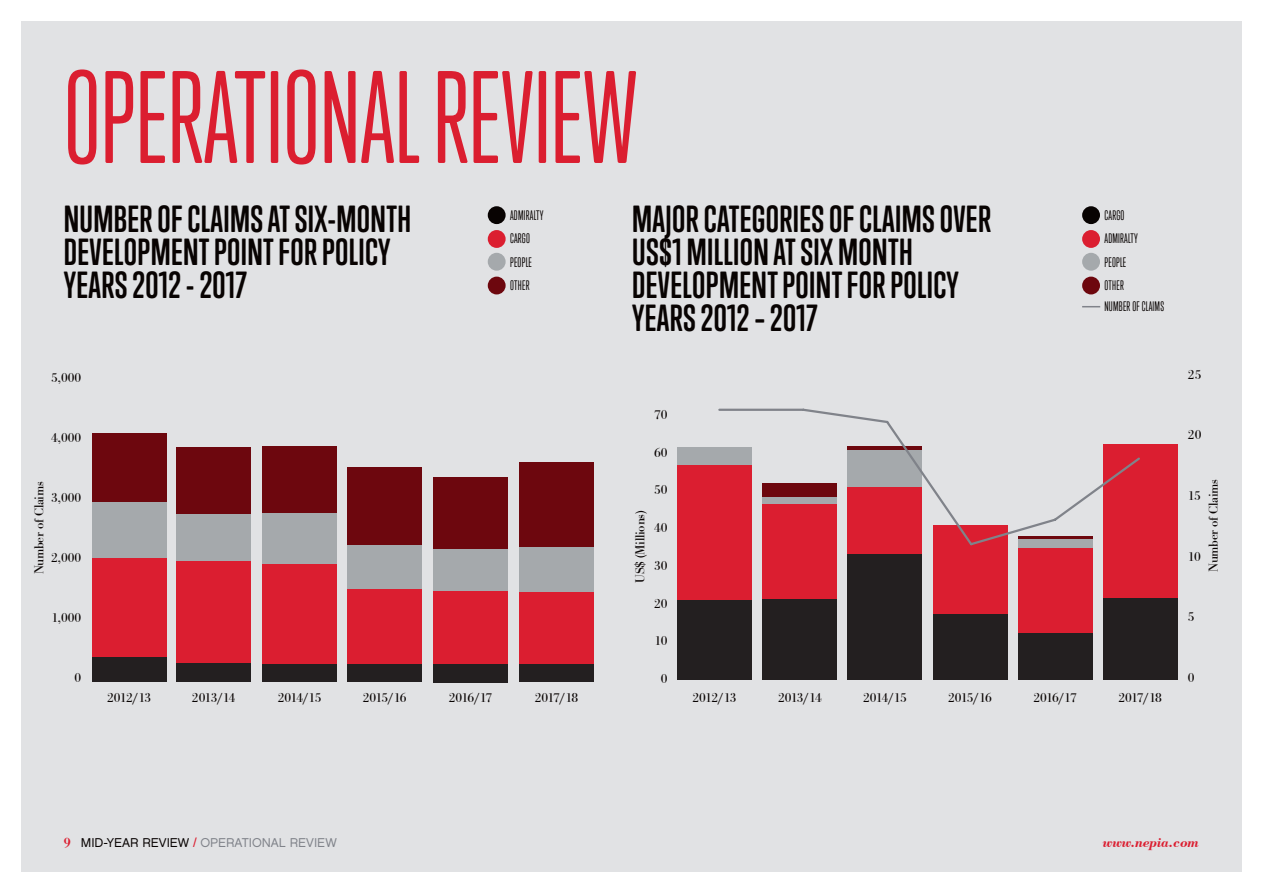
<style>
.page{position:relative;width:1263px;height:893px;background:#fff}
.page>*{position:absolute;margin:0;border:0;box-sizing:border-box;transform-origin:0 0}
.NORTH_-_Title{font:120px "Trump Soft Pro";color:#db1e30}
.NORTH_-_Header{font:700 34.5px/33px "Trump Soft Pro";letter-spacing:.01em;color:#080302}
.NORTH_-_Navigation{font:italic 700 14.25px "Bodoni BT";letter-spacing:-.01em;color:#db1e30}
.NORTH_-_Bar_Chart{font:13.5px "Bodoni Ant T";letter-spacing:-.02em;color:#080302}
.NORTH_-_Navigation-2{font:12.75px "Chalet London Nineteen Sixty";color:#80838a}
.NORTH_-_Bar_Chart-2{font:12.6px "Trump Soft Pro";letter-spacing:.02em;color:#080302}
.s1{font-family:"Bodoni Antiqua TOT Dem Bol";font-size:14.25px;color:#db1e30}
.s2{color:#080302}
.s3{color:#db1e30}
</style>
<div class="page">
<div style="left:21px;top:21px;width:1221px;height:851px;background:#e1e2e4"></div>
<div style="left:488px;top:206px;width:18px;height:18px;background:#080302;border-radius:50%"></div>
<div style="left:488px;top:230px;width:18px;height:18px;background:#db1e30;border-radius:50%"></div>
<div style="left:488px;top:253px;width:18px;height:18px;background:#a5a9ac;border-radius:50%"></div>
<div style="left:488px;top:277px;width:18px;height:17px;background:#6d070e;border-radius:50%"></div>
<div style="left:1082px;top:206px;width:18px;height:18px;background:#080302;border-radius:50%"></div>
<div style="left:1082px;top:230px;width:18px;height:18px;background:#db1e30;border-radius:50%"></div>
<div style="left:1082px;top:253px;width:18px;height:18px;background:#a5a9ac;border-radius:50%"></div>
<div style="left:1082px;top:277px;width:18px;height:17px;background:#6d070e;border-radius:50%"></div>
<svg style="left:1082px;top:306px;width:18px;height:1px"></svg>
<div style="left:92px;top:433px;width:74px;height:69px;background:#6d070e"></div>
<div style="left:92px;top:502px;width:74px;height:56px;background:#a5a9ac"></div>
<div style="left:92px;top:558px;width:74px;height:99px;background:#db1e30"></div>
<div style="left:92px;top:657px;width:74px;height:25px;background:#231f20"></div>
<div style="left:177px;top:447px;width:74px;height:68px;background:#6d070e"></div>
<div style="left:177px;top:515px;width:74px;height:46px;background:#a5a9ac"></div>
<div style="left:177px;top:561px;width:74px;height:102px;background:#db1e30"></div>
<div style="left:177px;top:663px;width:74px;height:19px;background:#231f20"></div>
<div style="left:262px;top:447px;width:75px;height:66px;background:#6d070e"></div>
<div style="left:262px;top:513px;width:75px;height:52px;background:#a5a9ac"></div>
<div style="left:262px;top:565px;width:75px;height:99px;background:#db1e30"></div>
<div style="left:262px;top:664px;width:75px;height:18px;background:#231f20"></div>
<div style="left:347px;top:467px;width:75px;height:78px;background:#6d070e"></div>
<div style="left:347px;top:545px;width:75px;height:44px;background:#a5a9ac"></div>
<div style="left:347px;top:589px;width:75px;height:76px;background:#db1e30"></div>
<div style="left:347px;top:665px;width:75px;height:17px;background:#231f20"></div>
<div style="left:433px;top:477px;width:75px;height:73px;background:#6d070e"></div>
<div style="left:433px;top:550px;width:75px;height:42px;background:#a5a9ac"></div>
<div style="left:433px;top:592px;width:75px;height:72px;background:#db1e30"></div>
<div style="left:433px;top:664px;width:75px;height:18px;background:#231f20"></div>
<div style="left:519px;top:462px;width:75px;height:86px;background:#6d070e"></div>
<div style="left:519px;top:548px;width:75px;height:44px;background:#a5a9ac"></div>
<div style="left:519px;top:592px;width:75px;height:73px;background:#db1e30"></div>
<div style="left:519px;top:665px;width:75px;height:17px;background:#231f20"></div>
<div style="left:678px;top:448px;width:74px;height:17px;background:#a5a9ac"></div>
<div style="left:678px;top:465px;width:74px;height:135px;background:#db1e30"></div>
<div style="left:678px;top:600px;width:74px;height:80px;background:#231f20"></div>
<div style="left:763px;top:504px;width:74px;height:95px;background:#db1e30"></div>
<div style="left:763px;top:599px;width:74px;height:81px;background:#231f20"></div>
<div style="left:848px;top:488px;width:74px;height:66px;background:#db1e30"></div>
<div style="left:848px;top:554px;width:74px;height:126px;background:#231f20"></div>
<div style="left:933px;top:525px;width:74px;height:90px;background:#db1e30"></div>
<div style="left:933px;top:615px;width:74px;height:65px;background:#231f20"></div>
<div style="left:1018px;top:539px;width:74px;height:9px;background:#a5a9ac"></div>
<div style="left:1018px;top:548px;width:74px;height:85px;background:#db1e30"></div>
<div style="left:1018px;top:633px;width:74px;height:47px;background:#231f20"></div>
<div style="left:1103px;top:444px;width:74px;height:154px;background:#db1e30"></div>
<div style="left:1103px;top:598px;width:74px;height:82px;background:#231f20"></div>
<svg style="left:717px;top:408px;width:423px;height:139px"></svg>
<p class="NORTH_-_Title" style="left:64px;top:49px;width:575px">OPERATIONAL REVIEW</p>
<p class="NORTH_-_Header" style="left:64px;top:202px;width:349px">NUMBER OF CLAIMS AT SIX-MONTH<br>DEVELOPMENT POINT FOR POLICY<br>YEARS 2012 - 2017</p>
<p class="NORTH_-_Bar_Chart-2" style="left:510px;top:208px;width:35px">ADMIRALTY</p>
<p class="NORTH_-_Bar_Chart-2" style="left:510px;top:231px;width:21px">CARGO</p>
<p class="NORTH_-_Bar_Chart-2" style="left:510px;top:255px;width:23px">PEOPLE</p>
<p class="NORTH_-_Bar_Chart-2" style="left:510px;top:278px;width:21px">OTHER</p>
<p class="NORTH_-_Header" style="left:632px;top:202px;width:360px">MAJOR CATEGORIES OF CLAIMS OVER<br>US$1 MILLION AT SIX MONTH<br>DEVELOPMENT POINT FOR POLICY<br>YEARS 2012 – 2017</p>
<p class="NORTH_-_Bar_Chart-2" style="left:1104px;top:208px;width:21px">CARGO</p>
<p class="NORTH_-_Bar_Chart-2" style="left:1104px;top:231px;width:35px">ADMIRALTY</p>
<p class="NORTH_-_Bar_Chart-2" style="left:1104px;top:255px;width:23px">PEOPLE</p>
<p class="NORTH_-_Bar_Chart-2" style="left:1104px;top:278px;width:21px">OTHER</p>
<p class="NORTH_-_Bar_Chart-2" style="left:1104px;top:299px;width:61px">NUMBER OF CLAIMS</p>
<p class="NORTH_-_Bar_Chart" style="left:51px;top:371px;width:32px">5,000</p>
<p class="NORTH_-_Bar_Chart" style="left:1188px;top:367px;width:15px">25</p>
<p class="NORTH_-_Bar_Chart" style="left:51px;top:431px;width:32px">4,000</p>
<p class="NORTH_-_Bar_Chart" style="left:32px;top:574px;width:94px;rotate:-90deg">Number of Claims</p>
<p class="NORTH_-_Bar_Chart" style="left:51px;top:491px;width:32px">3,000</p>
<p class="NORTH_-_Bar_Chart" style="left:51px;top:551px;width:32px">2,000</p>
<p class="NORTH_-_Bar_Chart" style="left:51px;top:611px;width:31px">1,000</p>
<p class="NORTH_-_Bar_Chart" style="left:75px;top:671px;width:8px">0</p>
<p class="NORTH_-_Bar_Chart" style="left:654px;top:407px;width:15px">70</p>
<p class="NORTH_-_Bar_Chart" style="left:654px;top:445px;width:15px">60</p>
<p class="NORTH_-_Bar_Chart" style="left:654px;top:483px;width:15px">50</p>
<p class="NORTH_-_Bar_Chart" style="left:654px;top:520px;width:15px">40</p>
<p class="NORTH_-_Bar_Chart" style="left:654px;top:558px;width:15px">30</p>
<p class="NORTH_-_Bar_Chart" style="left:654px;top:596px;width:15px">20</p>
<p class="NORTH_-_Bar_Chart" style="left:655px;top:634px;width:14px">10</p>
<p class="NORTH_-_Bar_Chart" style="left:661px;top:671px;width:8px">0</p>
<p class="NORTH_-_Bar_Chart" style="left:633px;top:583px;width:73px;rotate:-90deg">US$ (Millions)</p>
<p class="NORTH_-_Bar_Chart" style="left:1188px;top:428px;width:15px">20</p>
<p class="NORTH_-_Bar_Chart" style="left:1188px;top:488px;width:14px">15</p>
<p class="NORTH_-_Bar_Chart" style="left:1188px;top:549px;width:14px">10</p>
<p class="NORTH_-_Bar_Chart" style="left:1206px;top:572px;width:94px;rotate:-90deg">Number of Claims</p>
<p class="NORTH_-_Bar_Chart" style="left:1188px;top:610px;width:8px">5</p>
<p class="NORTH_-_Bar_Chart" style="left:1188px;top:670px;width:8px">0</p>
<p class="NORTH_-_Bar_Chart" style="left:107px;top:690px;width:46px">2012/13</p>
<p class="NORTH_-_Bar_Chart" style="left:192px;top:691px;width:45px">2013/14</p>
<p class="NORTH_-_Bar_Chart" style="left:278px;top:691px;width:45px">2014/15</p>
<p class="NORTH_-_Bar_Chart" style="left:363px;top:691px;width:45px">2015/16</p>
<p class="NORTH_-_Bar_Chart" style="left:449px;top:691px;width:45px">2016/17</p>
<p class="NORTH_-_Bar_Chart" style="left:535px;top:691px;width:45px">2017/18</p>
<p class="NORTH_-_Bar_Chart" style="left:692px;top:691px;width:46px">2012/13</p>
<p class="NORTH_-_Bar_Chart" style="left:778px;top:691px;width:45px">2013/14</p>
<p class="NORTH_-_Bar_Chart" style="left:863px;top:691px;width:45px">2014/15</p>
<p class="NORTH_-_Bar_Chart" style="left:948px;top:691px;width:45px">2015/16</p>
<p class="NORTH_-_Bar_Chart" style="left:1033px;top:691px;width:45px">2016/17</p>
<p class="NORTH_-_Bar_Chart" style="left:1118px;top:691px;width:45px">2017/18</p>
<p class="NORTH_-_Navigation-2" style="left:64px;top:835px;width:274px"><span class="s1">9</span> <span class="s2">MID-YEAR REVIEW</span> <span class="s3">/</span> OPERATIONAL REVIEW</p>
<p class="NORTH_-_Navigation" style="left:1103px;top:834px;width:97px">www.nepia.com</p>
</div>
